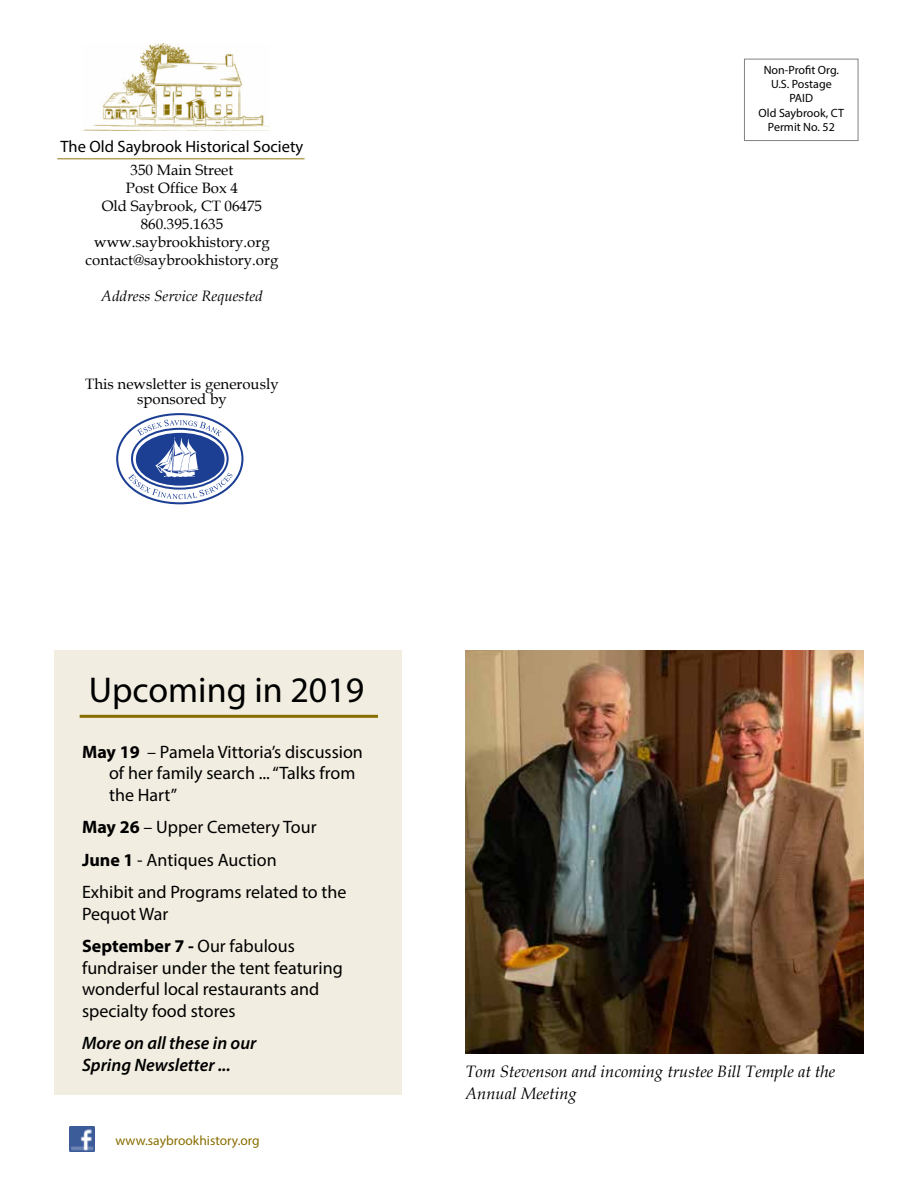
<style>
.page{position:relative;width:918px;height:1188px;background:#fff}
.page>*{position:absolute;margin:0;border:0;box-sizing:border-box;transform-origin:0 0}
.t1{font:36px "Myriad Pro";color:#000}
.t2{font:18px/21.6px "Myriad Pro";color:#000}
.t3{font:italic 600 18px/21.6px "Myriad Pro";color:#000}
.t4{font:italic 16.5px/22.5px "Book Antiqua";color:#000}
.t5{font:16.5px "Myriad Pro";color:#000}
.t6{font:15px/18px "Book Antiqua";color:#000;text-align:center}
.t7{font:italic 15px "Book Antiqua";color:#000}
.t8{font:13.5px "Myriad Pro";color:#886d00}
.t9{font:12px/14.4px "Myriad Pro";color:#000;text-align:center}
.s1{font-weight:700}
</style>
<div class="page">
<div style="left:744px;top:59px;width:114px;height:82px;border:1px solid #808285"></div>
<hr style="left:57px;top:158px;width:248px;height:1px;background:#b3a25c">
<svg style="left:116px;top:413px;width:127px;height:91px"></svg>
<img style="left:83px;top:44px;width:187px;height:86px">
<div style="left:54px;top:650px;width:348px;height:444px;background:#f1ede0"></div>
<hr style="left:80px;top:715px;width:298px;height:3px;background:#886d00">
<img style="left:69px;top:1126px;width:25px;height:26px">
<img style="left:465px;top:650px;width:399px;height:404px">
<p class="t5" style="left:61px;top:136px;width:244px">The Old Saybrook Historical Society</p>
<p class="t6" style="left:86px;top:161px;width:194px">350 Main Street<br>Post Office Box 4<br>Old Saybrook, CT 06475<br>860.395.1635 www.saybrookhistory.org contact@saybrookhistory.org</p>
<p class="t7" style="left:101px;top:286px;width:163px">Address Service Requested</p>
<p class="t6" style="left:85px;top:376px;width:195px;line-height:15px">This newsletter is generously sponsored by</p>
<p class="t9" style="left:759px;top:62px;width:87px">Non-Profit Org.<br>U.S. Postage<br>PAID<br>Old Saybrook, CT<br>Permit No. 52</p>
<h1 class="t1" style="left:89px;top:668px;width:277px">Upcoming in 2019</h1>
<p class="t2" style="left:109px;top:741px;width:255px;text-indent:-27px"><span class="s1">May 19</span> – Pamela Vittoria’s discussion of her family search ... “Talks from the Hart”</p>
<p class="t2" style="left:82px;top:811px;width:266px;line-height:32.4px"><span class="s1">May 26</span> – Upper Cemetery Tour<br><span class="s1">June 1</span> - Antiques Auction<br>Exhibit and Programs related to the</p>
<p class="t2" style="left:82px;top:897px;width:214px;line-height:32.4px">Pequot War<br><span class="s1">September 7 -</span> Our fabulous</p>
<p class="t2" style="left:82px;top:957px;width:262px">fundraiser under the tent featuring wonderful local restaurants and specialty food stores</p>
<p class="t3" style="left:82px;top:1032px;width:176px">More on all these in our<br>Spring Newsletter ...</p>
<p class="t8" style="left:116px;top:1133px;width:146px">www.saybrookhistory.org</p>
<p class="t4" style="left:465px;top:1059px;width:371px">Tom Stevenson and incoming trustee Bill Temple at the<br>Annual Meeting</p>
</div>
